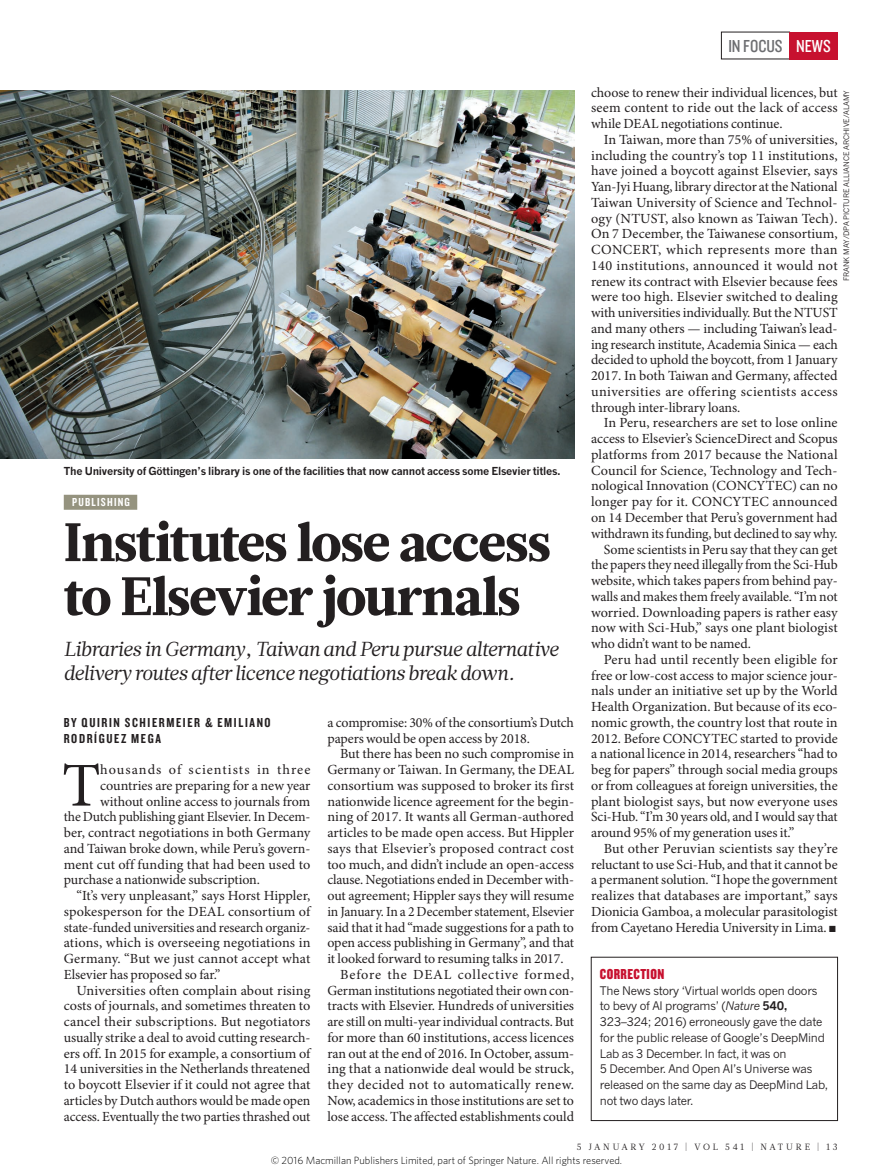
<style>
.page{position:relative;width:893px;height:1174px;background:#fff}
.page>*{position:absolute;margin:0;border:0;box-sizing:border-box;transform-origin:0 0}
.BODY_DROP_CAP{font:62.4px "Minion Pro";color:#231f20}
.HEAD_36{font:900 54px/54px "Glosa Math";letter-spacing:-.02em;color:#231f20}
.INTRO{font:italic 20.25px/23.7px "Glosa Math";letter-spacing:-.01em;color:#231f20}
.t1{font:18px "Knockout 29 Junior Ltweight";color:#6c6d70}
.CORRECTION_BOX_HEAD{font:15px "Knockout 69 Full Liteweight";letter-spacing:.03em;color:#c7112f}
.BODY_INDENT{font:13.95px/15.8px "Minion Pro";letter-spacing:-.005em;color:#231f20;text-align:justify}
.BODY_DROP_CAP-2{font:13.95px "Minion Pro";letter-spacing:-.005em;color:#231f20}
.BODY_DROP_CAP-3{font:13.95px "Minion Pro";letter-spacing:.07em;color:#231f20}
.AUTHOR_BYLINE{font:13.5px/15.8px "Knockout 49 Liteweight";letter-spacing:.12em;color:#231f20}
.SUBJECT_STRAP{font:12px "Knockout 49 Liteweight";letter-spacing:.1em;color:#fff}
.BOX_COPY_1ST_PARA{font:11.7px/15.8px "News Gothic MTOT";letter-spacing:-.02em;color:#231f20}
.PIC_CAPTION{font:700 10.8px "News Gothic MTOT";letter-spacing:-.02em;color:#231f20}
.t2{font:300 10.5px "Whitney";color:#000}
.t3{font:9px "Glosa Math";letter-spacing:.3em;color:#231f20}
.PIC_CREDIT{font:7.5px "News Gothic MTOT";color:#231f20}
.s1{color:#fff}
.s2{font-style:italic}
.s3{font-weight:700}
</style>
<div class="page">
<div style="left:64px;top:495px;width:73px;height:15px;background:#95937f"></div>
<img style="left:0;top:90px;width:574px;height:369px">
<div style="left:591px;top:957px;width:247px;height:163px;border:1px solid #231f20"></div>
<div style="left:789px;top:32px;width:49px;height:27px;background:#c7112f"></div>
<p class="t1" style="left:728px;top:34px;width:104px">IN FOCUS <span class="s1">NEWS</span></p>
<p class="BODY_INDENT" style="left:591px;top:85px;width:248px">choose to renew their individual licences, but seem content to ride out the lack of access while DEAL negotiations continue.</p>
<p class="BODY_INDENT" style="left:591px;top:132px;width:248px;text-indent:13px">In Taiwan, more than 75% of universities, including the country’s top 11 institutions, have joined a boycott against Elsevier, says Yan-Jyi Huang, library director at the National Taiwan University of Science and Technol&shy;ogy (NTUST, also known as Taiwan Tech).<br>On 7 December, the Taiwanese consortium, CONCERT, which represents more than 140 institutions, announced it would not renew its contract with Elsevier because fees were too high. Elsevier switched to dealing with universities individually. But the NTUST and many others — including Taiwan’s lead&shy;ing research institute, Academia Sinica — each decided to uphold the boycott, from 1 January 2017. In both Taiwan and Germany, affected universities are offering scientists access through inter-library loans.</p>
<p class="BODY_INDENT" style="left:591px;top:416px;width:248px;text-indent:13px">In Peru, researchers are set to lose online access to Elsevier’s ScienceDirect and Scopus platforms from 2017 because the National Council for Science, Technology and Tech&shy;nological Innovation (CONCYTEC) can no longer pay for it. CONCYTEC announced on 14 December that Peru’s government had withdrawn its funding, but declined to say why.</p>
<p class="BODY_INDENT" style="left:591px;top:542px;width:248px;text-indent:13px">Some scientists in Peru say that they can get the papers they need illegally from the Sci-Hub website, which takes papers from behind pay&shy;walls and makes them freely available. “I’m not worried. Downloading papers is rather easy now with Sci-Hub,” says one plant biologist who didn’t want to be named.</p>
<p class="BODY_INDENT" style="left:591px;top:652px;width:248px;text-indent:13px">Peru had until recently been eligible for free or low-cost access to major science jour&shy;nals under an initiative set up by the World Health Organization. But because of its eco&shy;nomic growth, the country lost that route in 2012. Before CONCYTEC started to provide a national licence in 2014, researchers “had to beg for papers” through social media groups or from colleagues at foreign universities, the plant biologist says, but now everyone uses Sci-Hub. “I’m 30 years old, and I would say that around 95% of my generation uses it.”</p>
<p class="BODY_INDENT" style="left:591px;top:841px;width:248px;text-indent:13px">But other Peruvian scientists say they’re reluctant to use Sci-Hub, and that it cannot be a permanent solution. “I hope the government realizes that databases are important,” says Dionicia Gamboa, a molecular parasitologist from Cayetano Heredia University in Lima. ■</p>
<p class="PIC_CREDIT" style="left:842px;top:281px;width:192px;rotate:-90deg">FRANK MAY/DPA PICTURE ALLIANCE ARCHIVE/ALAMY</p>
<p class="PIC_CAPTION" style="left:64px;top:464px;width:498px">The University of Göttingen’s library is one of the facilities that now cannot access some Elsevier titles.</p>
<p class="SUBJECT_STRAP" style="left:72px;top:494px;width:59px">PUBLISHING</p>
<p class="HEAD_36" style="left:64px;top:516px;width:489px">Institutes lose access to Elsevier journals</p>
<p class="INTRO" style="left:64px;top:637px;width:496px">Libraries in Germany, Taiwan and Peru pursue alternative delivery routes after licence negotiations break down.</p>
<p class="BODY_INDENT" style="left:327px;top:715px;width:248px">a compromise: 30% of the consortium’s Dutch papers would be open access by 2018.</p>
<p class="BODY_INDENT" style="left:327px;top:746px;width:248px;text-indent:13px">But there has been no such compromise in Germany or Taiwan. In Germany, the DEAL consortium was supposed to broker its first nationwide licence agreement for the begin&shy;ning of 2017. It wants all German-authored articles to be made open access. But Hippler says that Elsevier’s proposed contract cost too much, and didn’t include an open-access clause. Negotiations ended in December with&shy;out agreement; Hippler says they will resume in January. In a 2 December statement, Elsevier said that it had “made suggestions for a path to open access publishing in Germany”, and that it looked forward to resuming talks in 2017.</p>
<p class="BODY_INDENT" style="left:327px;top:967px;width:248px;text-indent:13px">Before the DEAL collective formed, German institutions negotiated their own con&shy;tracts with Elsevier. Hundreds of universities are still on multi-year individual contracts. But for more than 60 institutions, access licences ran out at the end of 2016. In October, assum&shy;ing that a nationwide deal would be struck, they decided not to automatically renew.<br>Now, academics in those institutions are set to lose access. The affected establishments could</p>
<p class="AUTHOR_BYLINE" style="left:64px;top:714px;width:208px">BY QUIRIN SCHIERMEIER &amp; EMILIANO<br>RODRÍGUEZ MEGA</p>
<p class="BODY_DROP_CAP" style="left:62px;top:748px;width:40px">T</p>
<p class="BODY_DROP_CAP-3" style="left:100px;top:761px;width:212px">housands of scientists in three</p>
<p class="BODY_DROP_CAP-2" style="left:100px;top:777px;width:212px">countries are preparing for a new year</p>
<p class="BODY_DROP_CAP-2" style="left:100px;top:792px;width:212px">without online access to journals from</p>
<p class="BODY_DROP_CAP-2" style="left:64px;top:808px;width:248px">the Dutch publishing giant Elsevier. In Decem-</p>
<p class="BODY_DROP_CAP-2" style="left:64px;top:824px;width:248px">ber, contract negotiations in both Germany</p>
<p class="BODY_DROP_CAP-2" style="left:64px;top:840px;width:248px">and Taiwan broke down, while Peru’s govern-</p>
<p class="BODY_DROP_CAP-2" style="left:64px;top:855px;width:248px">ment cut off funding that had been used to</p>
<p class="BODY_DROP_CAP-2" style="left:64px;top:871px;width:198px">purchase a nationwide subscription.</p>
<p class="BODY_INDENT" style="left:64px;top:888px;width:248px;text-indent:13px">“It’s very unpleasant,” says Horst Hippler, spokesperson for the DEAL consortium of state-funded universities and research organiz&shy;ations, which is overseeing negotiations in Germany. “But we just cannot accept what Elsevier has proposed so far.”</p>
<p class="BODY_INDENT" style="left:64px;top:983px;width:248px;text-indent:13px">Universities often complain about rising costs of journals, and sometimes threaten to cancel their subscriptions. But negotiators usually strike a deal to avoid cutting research&shy;ers off. In 2015 for example, a consortium of 14 universities in the Netherlands threatened to boycott Elsevier if it could not agree that articles by Dutch authors would be made open access. Eventually the two parties thrashed out</p>
<p class="CORRECTION_BOX_HEAD" style="left:600px;top:964px;width:66px">CORRECTION</p>
<p class="BOX_COPY_1ST_PARA" style="left:600px;top:982px;width:229px">The News story ‘Virtual worlds open doors to bevy of AI programs’ (<span class="s2">Nature</span> <span class="s3">540, </span>323–324; 2016) erroneously gave the date for the public release of Google’s DeepMind Lab as 3 December. In fact, it was on<br>5 December. And Open AI’s Universe was released on the same day as DeepMind Lab, not two days later.</p>
<p class="t3" style="left:577px;top:1141px;width:262px">5 JANUARY 2017 | VOL 541 | NATURE | 13</p>
<p class="t2" style="left:271px;top:1153px;width:353px">© 2016 Macmillan Publishers Limited, part of Springer Nature. All rights reserved.</p>
</div>
